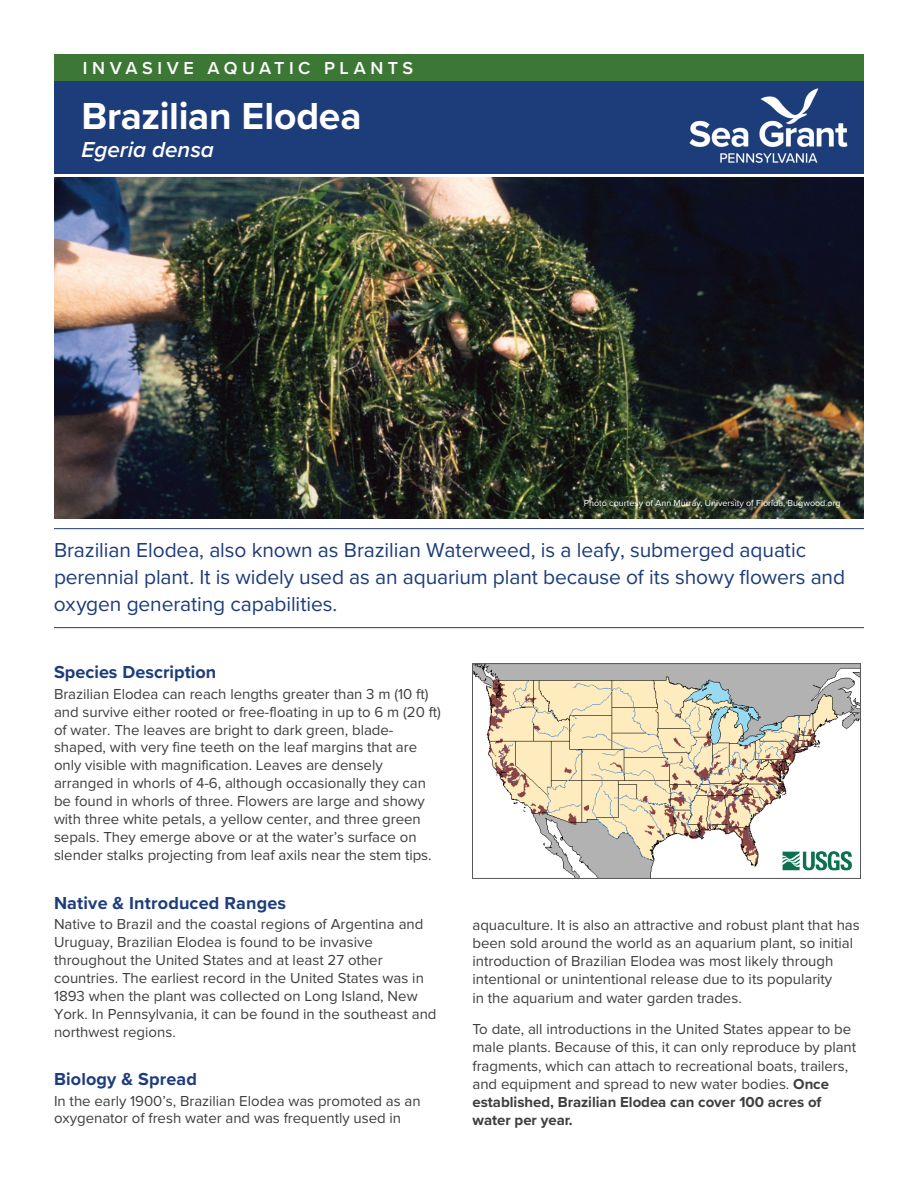
<style>
.page{position:relative;width:918px;height:1188px;background:#fff}
.page>*{position:absolute;margin:0;border:0;box-sizing:border-box;transform-origin:0 0}
.t1{font:700 39px "Proxima Nova";letter-spacing:-.01em;color:#fff}
.t2{font:italic 600 22.5px "Proxima Nova";color:#fff}
.t3{font:21px/27px "Proxima Nova";letter-spacing:-.005em;color:#1d3c7a}
.t4{font:700 18px "Proxima Nova";letter-spacing:.01em;color:#1d3d7b}
.t5{font:600 18px "Proxima Nova";letter-spacing:.255em;color:#fff}
.t6{font:700 18px "Proxima Nova";color:#1d3c7a}
.t7{font:15px/18.1px "Proxima Nova";color:#3e3e3f}
.t8{font:9px "Proxima Nova";color:#fff}
.s1{font-weight:700}
</style>
<div class="page">
<img style="left:54px;top:177px;width:810px;height:341px">
<div style="left:54px;top:80px;width:810px;height:93px;background:#1d3c7a"></div>
<hr style="left:54px;top:528px;width:810px;height:1px;background:#1d3c7a">
<hr style="left:54px;top:627px;width:810px;height:1px;background:#1d3c7a">
<img style="left:689px;top:88px;width:159px;height:75px">
<div style="left:54px;top:54px;width:810px;height:27px;background:#3c7735"></div>
<img style="left:474px;top:665px;width:385px;height:212px">
<div style="left:472px;top:663px;width:389px;height:216px;border:1px solid #57585a"></div>
<img style="left:781px;top:850px;width:73px;height:21px">
<p class="t5" style="left:83px;top:55px;width:332px">INVASIVE AQUATIC PLANTS</p>
<h1 class="t1" style="left:81px;top:86px;width:282px">Brazilian Elodea</h1>
<h2 class="t2" style="left:81px;top:133px;width:134px">Egeria densa</h2>
<p class="t8" style="left:584px;top:496px;width:258px">Photo courtesy of Ann Murray, University of Florida, Bugwood.org</p>
<h3 class="t3" style="left:54px;top:535px;width:793px">Brazilian Elodea, also known as Brazilian Waterweed, is a leafy, submerged aquatic perennial plant. It is widely used as an aquarium plant because of its showy flowers and oxygen generating capabilities.</h3>
<p class="t6" style="left:54px;top:658px;width:164px">Species Description</p>
<p class="t7" style="left:54px;top:685px;width:389px">Brazilian Elodea can reach lengths greater than 3 m (10 ft) and survive either rooted or free-floating in up to 6 m (20 ft) of water. The leaves are bright to dark green, blade&shy;shaped, with very fine teeth on the leaf margins that are only visible with magnification. Leaves are densely arranged in whorls of 4-6, although occasionally they can be found in whorls of three. Flowers are large and showy with three white petals, a yellow center, and three green sepals. They emerge above or at the water’s surface on slender stalks projecting from leaf axils near the stem tips.</p>
<p class="t4" style="left:54px;top:889px;width:234px">Native &amp; Introduced Ranges</p>
<p class="t7" style="left:54px;top:916px;width:384px">Native to Brazil and the coastal regions of Argentina and Uruguay, Brazilian Elodea is found to be invasive throughout the United States and at least 27 other countries. The earliest record in the United States was in 1893 when the plant was collected on Long Island, New York. In Pennsylvania, it can be found in the southeast and northwest regions.</p>
<p class="t4" style="left:54px;top:1066px;width:145px">Biology &amp; Spread</p>
<p class="t7" style="left:54px;top:1092px;width:368px;line-height:17.1px">In the early 1900’s, Brazilian Elodea was promoted as an oxygenator of fresh water and was frequently used in</p>
<p class="t7" style="left:472px;top:915px;width:389px">aquaculture. It is also an attractive and robust plant that has been sold around the world as an aquarium plant, so initial introduction of Brazilian Elodea was most likely through intentional or unintentional release due to its popularity<br>in the aquarium and water garden trades.</p>
<p class="t7" style="left:472px;top:1019px;width:385px">To date, all introductions in the United States appear to be male plants. Because of this, it can only reproduce by plant fragments, which can attach to recreational boats, trailers, and equipment and spread to new water bodies. <span class="s1">Once established, Brazilian Elodea can cover 100 acres of water per year.</span></p>
</div>
